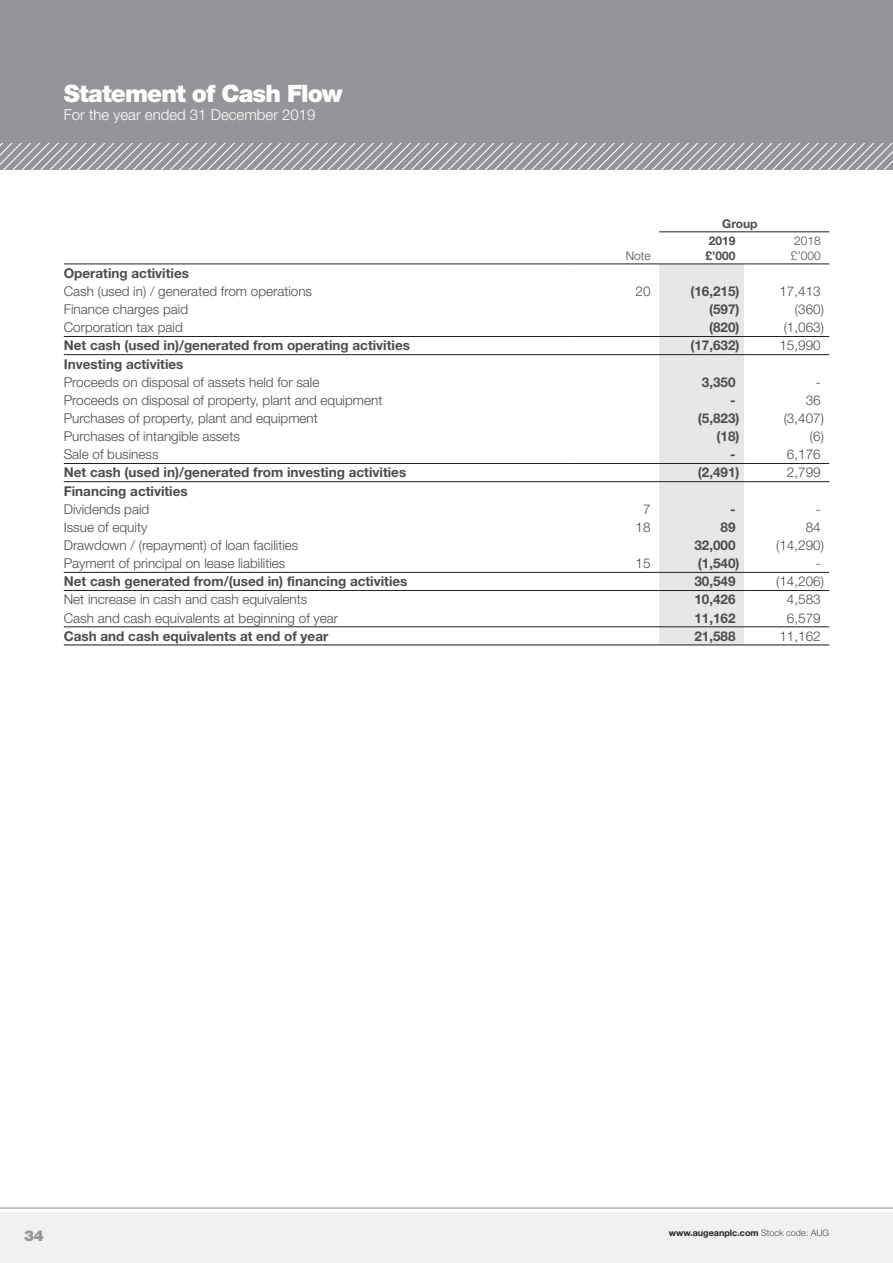
<style>
.page{position:relative;width:893px;height:1263px;background:#fff}
.page>*{position:absolute;margin:0;border:0;box-sizing:border-box;transform-origin:0 0}
.t1{font:900 24px "Helvetica Neue LT Std";letter-spacing:-.04em;color:#fff}
.t2{font:300 15px "Helvetica Neue LT Std";color:#fff}
.t3{font:900 15px "Helvetica Neue LT Std";color:#939598}
.t4{font:300 13.5px "Helvetica Neue LT Std";color:#4b4c4d}
.t5{font:700 13.5px "Helvetica Neue LT Std";color:#4b4c4d}
.t6{font:700 12px/15px "Helvetica Neue LT Std";color:#4b4c4d}
.t7{font:300 12px/15px "Helvetica Neue LT Std";color:#4b4c4d}
.t8{font:700 9px "Helvetica Neue LT Std";color:#231f20}
.s1{font-weight:300;color:#4b4c4d}
</style>
<div class="page">
<div style="left:0;top:1212px;width:893px;height:51px;background:#f0f1f2"></div>
<div style="left:0;top:0;width:893px;height:170px;background:#939598"></div>
<hr style="left:0;top:1207px;width:893px;height:1px;background:#939598">
<svg style="left:0;top:144px;width:893px;height:26px"></svg>
<div style="left:659px;top:265px;width:85px;height:379px;background:#e6e7e9"></div>
<hr style="left:64px;top:336px;width:510px;height:1px;background:#231f20">
<hr style="left:574px;top:336px;width:85px;height:1px;background:#231f20">
<hr style="left:659px;top:336px;width:85px;height:1px;background:#231f20">
<hr style="left:744px;top:336px;width:85px;height:1px;background:#231f20">
<hr style="left:64px;top:463px;width:510px;height:1px;background:#231f20">
<hr style="left:574px;top:463px;width:85px;height:1px;background:#231f20">
<hr style="left:659px;top:463px;width:85px;height:1px;background:#231f20">
<hr style="left:744px;top:463px;width:85px;height:1px;background:#231f20">
<hr style="left:64px;top:572px;width:510px;height:1px;background:#231f20">
<hr style="left:574px;top:572px;width:85px;height:1px;background:#231f20">
<hr style="left:659px;top:572px;width:85px;height:1px;background:#231f20">
<hr style="left:744px;top:572px;width:85px;height:1px;background:#231f20">
<hr style="left:64px;top:264px;width:510px;height:1px;background:#231f20">
<hr style="left:574px;top:264px;width:85px;height:1px;background:#231f20">
<hr style="left:659px;top:264px;width:85px;height:1px;background:#231f20">
<hr style="left:744px;top:264px;width:85px;height:1px;background:#231f20">
<hr style="left:659px;top:232px;width:85px;height:1px;background:#231f20">
<hr style="left:744px;top:232px;width:85px;height:1px;background:#231f20">
<hr style="left:64px;top:644px;width:510px;height:1px;background:#231f20">
<hr style="left:574px;top:644px;width:85px;height:1px;background:#231f20">
<hr style="left:744px;top:644px;width:85px;height:1px;background:#231f20">
<hr style="left:659px;top:644px;width:85px;height:1px;background:#231f20">
<hr style="left:64px;top:626px;width:510px;height:1px;background:#231f20">
<hr style="left:574px;top:626px;width:85px;height:1px;background:#231f20">
<hr style="left:744px;top:626px;width:85px;height:1px;background:#231f20">
<hr style="left:659px;top:626px;width:85px;height:1px;background:#231f20">
<hr style="left:64px;top:590px;width:510px;height:1px;background:#231f20">
<hr style="left:574px;top:590px;width:85px;height:1px;background:#231f20">
<hr style="left:744px;top:590px;width:85px;height:1px;background:#231f20">
<hr style="left:659px;top:590px;width:85px;height:1px;background:#231f20">
<hr style="left:64px;top:481px;width:510px;height:1px;background:#231f20">
<hr style="left:574px;top:481px;width:85px;height:1px;background:#231f20">
<hr style="left:744px;top:481px;width:85px;height:1px;background:#231f20">
<hr style="left:659px;top:481px;width:85px;height:1px;background:#231f20">
<hr style="left:64px;top:354px;width:510px;height:1px;background:#231f20">
<hr style="left:574px;top:354px;width:85px;height:1px;background:#231f20">
<hr style="left:744px;top:354px;width:85px;height:1px;background:#231f20">
<hr style="left:659px;top:354px;width:85px;height:1px;background:#231f20">
<h1 class="t1" style="left:64px;top:79px;width:280px">Statement of Cash Flow</h1>
<p class="t2" style="left:64px;top:105px;width:253px">For the year ended 31 December 2019</p>
<p class="t7" style="left:626px;top:248px;width:26px">Note</p>
<p class="t6" style="left:722px;top:216px;width:37px">Group</p>
<p class="t6" style="left:706px;top:233px;width:32px">2019 £’000</p>
<p class="t7" style="left:791px;top:233px;width:32px">2018 £’000</p>
<p class="t5" style="left:64px;top:265px;width:127px">Operating activities</p>
<p class="t4" style="left:64px;top:283px;width:250px">Cash (used in) / generated from operations</p>
<p class="t4" style="left:636px;top:283px;width:17px">20</p>
<p class="t5" style="left:690px;top:283px;width:51px">(16,215)</p>
<p class="t4" style="left:779px;top:283px;width:43px">17,413</p>
<p class="t4" style="left:64px;top:301px;width:126px">Finance charges paid</p>
<p class="t5" style="left:709px;top:301px;width:32px">(597)</p>
<p class="t4" style="left:795px;top:301px;width:31px">(360)</p>
<p class="t4" style="left:64px;top:319px;width:121px">Corporation tax paid</p>
<p class="t5" style="left:709px;top:319px;width:32px">(820)</p>
<p class="t4" style="left:784px;top:319px;width:42px">(1,063)</p>
<p class="t5" style="left:64px;top:337px;width:348px">Net cash (used in)/generated from operating activities</p>
<p class="t5" style="left:690px;top:337px;width:51px">(17,632)</p>
<p class="t4" style="left:779px;top:337px;width:43px">15,990</p>
<p class="t5" style="left:64px;top:355px;width:121px">Investing activities</p>
<p class="t4" style="left:64px;top:374px;width:257px">Proceeds on disposal of assets held for sale</p>
<p class="t5" style="left:702px;top:373px;width:35px">3,350</p>
<p class="t4" style="left:816px;top:374px;width:6px">-</p>
<p class="t4" style="left:64px;top:392px;width:320px">Proceeds on disposal of property, plant and equipment</p>
<p class="t5" style="left:730px;top:392px;width:7px">-</p>
<p class="t4" style="left:806px;top:392px;width:17px">36</p>
<p class="t4" style="left:64px;top:410px;width:256px">Purchases of property, plant and equipment</p>
<p class="t5" style="left:698px;top:410px;width:43px">(5,823)</p>
<p class="t4" style="left:784px;top:410px;width:42px">(3,407)</p>
<p class="t4" style="left:64px;top:428px;width:178px">Purchases of intangible assets</p>
<p class="t5" style="left:717px;top:428px;width:25px">(18)</p>
<p class="t4" style="left:810px;top:428px;width:16px">(6)</p>
<p class="t4" style="left:64px;top:446px;width:96px">Sale of business</p>
<p class="t5" style="left:730px;top:446px;width:7px">-</p>
<p class="t4" style="left:787px;top:446px;width:35px">6,176</p>
<p class="t5" style="left:64px;top:464px;width:344px">Net cash (used in)/generated from investing activities</p>
<p class="t5" style="left:698px;top:464px;width:43px">(2,491)</p>
<p class="t4" style="left:787px;top:464px;width:35px">2,799</p>
<p class="t5" style="left:64px;top:482px;width:125px">Financing activities</p>
<p class="t4" style="left:64px;top:501px;width:87px">Dividends paid</p>
<p class="t4" style="left:643px;top:501px;width:9px">7</p>
<p class="t5" style="left:730px;top:500px;width:7px">-</p>
<p class="t4" style="left:816px;top:501px;width:6px">-</p>
<p class="t4" style="left:64px;top:519px;width:85px">Issue of equity</p>
<p class="t4" style="left:636px;top:519px;width:17px">18</p>
<p class="t5" style="left:721px;top:519px;width:17px">89</p>
<p class="t4" style="left:806px;top:519px;width:17px">84</p>
<p class="t4" style="left:64px;top:537px;width:236px">Drawdown / (repayment) of loan facilities</p>
<p class="t5" style="left:694px;top:537px;width:43px">32,000</p>
<p class="t4" style="left:776px;top:537px;width:49px">(14,290)</p>
<p class="t4" style="left:64px;top:555px;width:223px">Payment of principal on lease liabilities</p>
<p class="t4" style="left:636px;top:555px;width:17px">15</p>
<p class="t5" style="left:698px;top:555px;width:43px">(1,540)</p>
<p class="t4" style="left:816px;top:555px;width:6px">-</p>
<p class="t5" style="left:64px;top:573px;width:345px">Net cash generated from/(used in) financing activities</p>
<p class="t5" style="left:694px;top:573px;width:43px">30,549</p>
<p class="t4" style="left:776px;top:573px;width:49px">(14,206)</p>
<p class="t4" style="left:64px;top:591px;width:245px">Net increase in cash and cash equivalents</p>
<p class="t5" style="left:694px;top:591px;width:43px">10,426</p>
<p class="t4" style="left:787px;top:591px;width:35px">4,583</p>
<p class="t4" style="left:64px;top:609px;width:276px">Cash and cash equivalents at beginning of year</p>
<p class="t5" style="left:694px;top:609px;width:43px">11,162</p>
<p class="t4" style="left:787px;top:609px;width:35px">6,579</p>
<p class="t5" style="left:64px;top:627px;width:266px">Cash and cash equivalents at end of year</p>
<p class="t5" style="left:694px;top:627px;width:43px">21,588</p>
<p class="t4" style="left:779px;top:628px;width:43px">11,162</p>
<p class="t3" style="left:24px;top:1226px;width:21px">34</p>
<p class="t8" style="left:669px;top:1228px;width:162px">www.augeanplc.com <span class="s1">Stock code: AUG</span></p>
</div>
